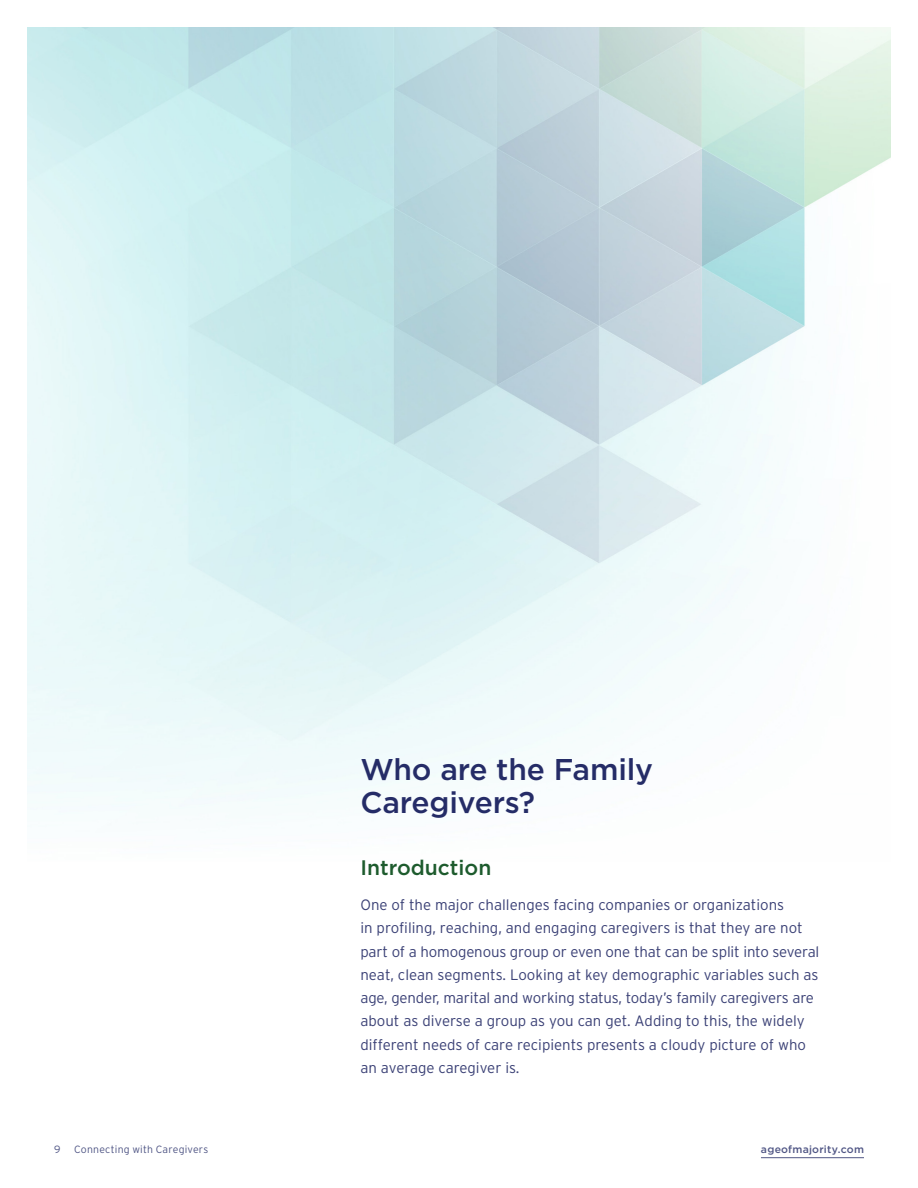
<style>
.page{position:relative;width:918px;height:1188px;background:#fff}
.page>*{position:absolute;margin:0;border:0;box-sizing:border-box;transform-origin:0 0}
.Heading_1{font:500 30px/33px "Gotham";letter-spacing:-.005em;color:#252c67}
.Heading_2{font:500 21px "Gotham";color:#1d5b2d}
.Intro_Paragraph_New{font:300 15px/23.2px "Interstate";color:#3b4176}
.t1{font:300 10.5px "Interstate";letter-spacing:.02em;color:#505685}
.t2{font:500 10.5px "Gotham";letter-spacing:.02em;color:#505685}
</style>
<div class="page">
<hr style="left:761px;top:1157px;width:103px;height:1px;background:#505685">
<h3 class="Heading_1" style="left:360px;top:753px;width:294px">Who are the Family<br>Caregivers?</h3>
<h4 class="Heading_2" style="left:360px;top:854px;width:132px">Introduction</h4>
<p class="Intro_Paragraph_New" style="left:360px;top:893px;width:460px">One of the major challenges facing companies or organizations<br>in profiling, reaching, and engaging caregivers is that they are not part of a homogenous group or even one that can be split into several neat, clean segments. Looking at key demographic variables such as age, gender, marital and working status, today’s family caregivers are about as diverse a group as you can get. Adding to this, the widely different needs of care recipients presents a cloudy picture of who an average caregiver is.</p>
<p class="t1" style="left:54px;top:1144px;width:8px">9</p>
<p class="t1" style="left:74px;top:1144px;width:136px">Connecting with Caregivers</p>
<p class="t2" style="left:761px;top:1143px;width:105px">ageofmajority.com</p>
</div>
